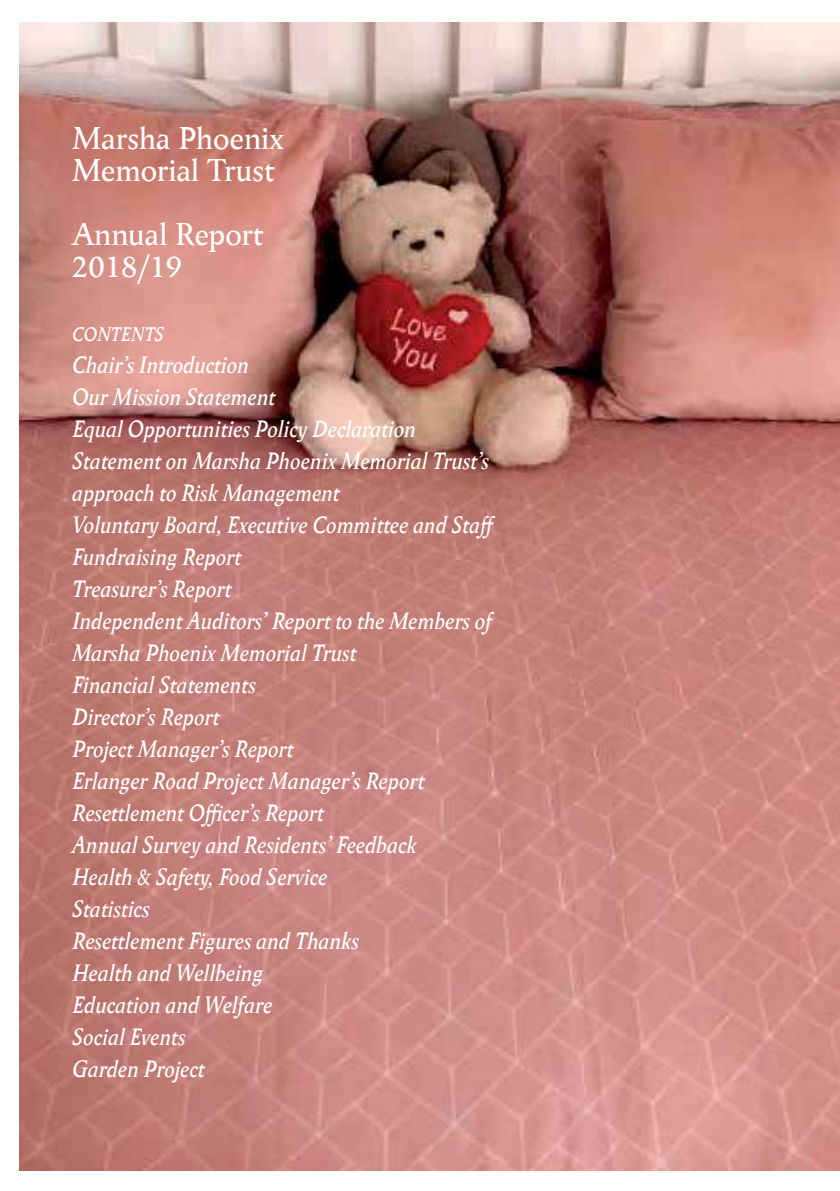
<style>
.page{position:relative;width:840px;height:1191px;background:#fff}
.page>*{position:absolute;margin:0;border:0;box-sizing:border-box;transform-origin:0 0}
.t1{font:32px/32px "Wolpe Pegasus";color:#fff}
.t2{font:italic 24px/32px "Wolpe Pegasus";color:#fff}
.t3{font:italic 20px "Wolpe Pegasus";color:#fff}
</style>
<div class="page">
<img style="left:20px;top:23px;width:819px;height:1147px">
<h1 class="t1" style="left:72px;top:122px;width:213px">Marsha Phoenix<br>Memorial Trust</h1>
<h1 class="t1" style="left:72px;top:218px;width:193px">Annual Report<br>2018/19</h1>
<p class="t3" style="left:72px;top:321px;width:93px">CONTENTS</p>
<p class="t2" style="left:72px;top:348px;width:428px">Chair’s Introduction<br>Our Mission Statement<br>Equal Opportunities Policy Declaration<br>Statement on Marsha Phoenix Memorial Trust’s approach to Risk Management<br>Voluntary Board, Executive Committee and Staff<br>Fundraising Report<br>Treasurer’s Report<br>Independent Auditors’ Report to the Members of<br>Marsha Phoenix Memorial Trust<br>Financial Statements<br>Director’s Report<br>Project Manager’s Report<br>Erlanger Road Project Manager’s Report<br>Resettlement Officer’s Report<br>Annual Survey and Residents’ Feedback<br>Health &amp; Safety, Food Service<br>Statistics<br>Resettlement Figures and Thanks<br>Health and Wellbeing<br>Education and Welfare<br>Social Events<br>Garden Project</p>
</div>
